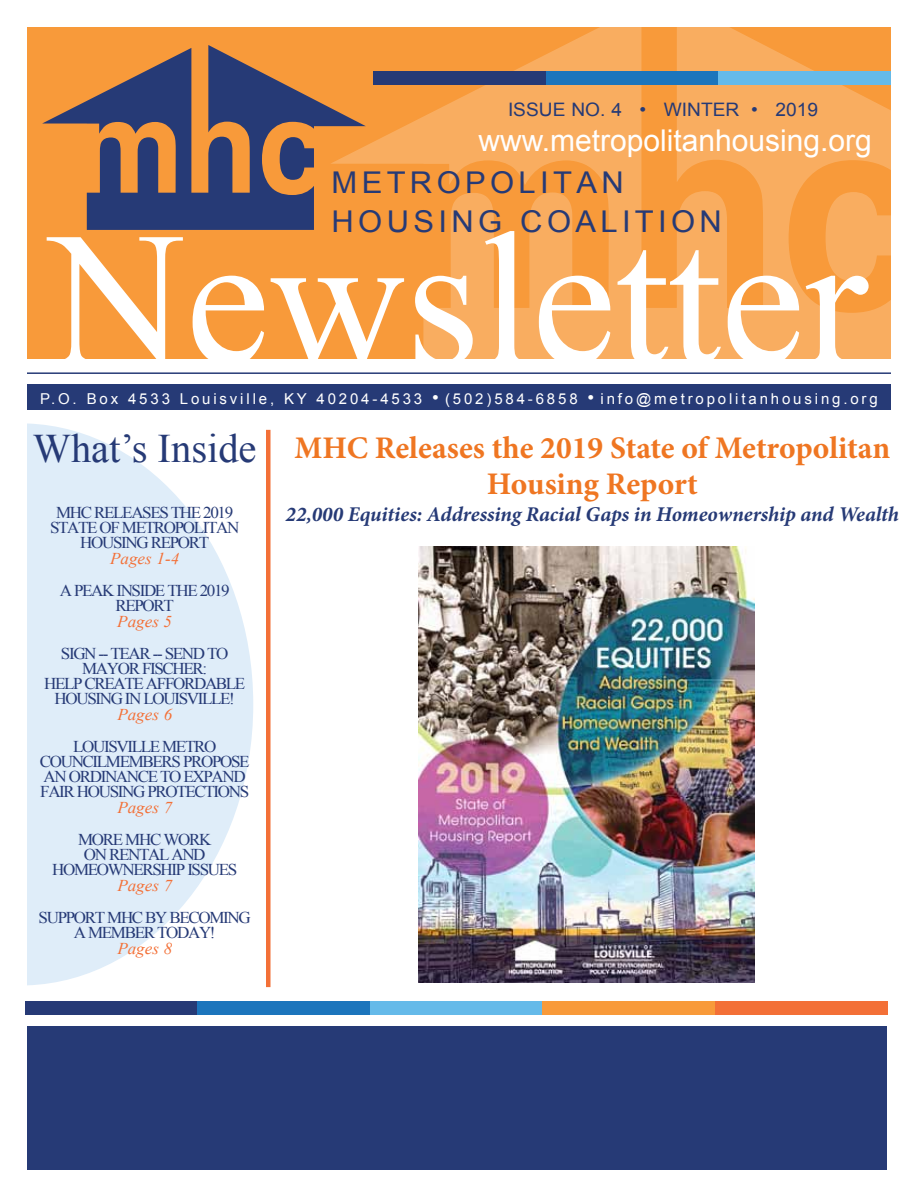
<style>
.page{position:relative;width:918px;height:1188px;background:#fff}
.page>*{position:absolute;margin:0;border:0;box-sizing:border-box;transform-origin:0 0}
.t1{font:40.5px "Times New Roman";color:#263a76}
.t2{font:700 31.5px/36px "Minion Pro";color:#ef7622;text-align:center}
.t3{font:30px "Arial";letter-spacing:.14em;color:#263a76}
.t4{font:30px "Arial";color:#fff}
.t5{font:italic 700 21px "Minion Pro";letter-spacing:-.005em;color:#263a76}
.t6{font:18.6px "Arial";color:#263a76}
.t7{font:16.5px/15px "Times New Roman";letter-spacing:-.08em;color:#263a76;text-align:center}
.t8{font:italic 16.5px "Times New Roman";color:#f37037}
.t9{font:15px "Arial";letter-spacing:.19em;color:#fff}
.s1{font-size:18.6px}
</style>
<div class="page">
<svg style="left:27px;top:423px;width:226px;height:562px;fill:#dfedf9"></svg>
<div style="left:27px;top:1026px;width:860px;height:144px;background:#263a76"></div>
<div style="left:27px;top:27px;width:864px;height:332px;background:#f89a3a"></div>
<svg style="left:366px;top:27px;width:525px;height:332px;fill:#f9ad60"></svg>
<div style="left:25px;top:1001px;width:172px;height:14px;background:#263a76"></div>
<div style="left:197px;top:1001px;width:173px;height:14px;background:#1c75bc"></div>
<div style="left:370px;top:1001px;width:172px;height:14px;background:#65bae9"></div>
<div style="left:542px;top:1001px;width:173px;height:14px;background:#f89a3a"></div>
<div style="left:715px;top:1001px;width:172px;height:14px;background:#f37037"></div>
<svg style="left:47px;top:231px;width:822px;height:128px"></svg>
<svg style="left:42px;top:45px;width:324px;height:185px"></svg>
<div style="left:373px;top:71px;width:173px;height:14px;background:#263a76"></div>
<div style="left:546px;top:71px;width:172px;height:14px;background:#1c75bc"></div>
<div style="left:718px;top:71px;width:173px;height:14px;background:#65bae9"></div>
<div style="left:27px;top:384px;width:864px;height:26px;background:#263a76"></div>
<hr style="left:27px;top:372px;width:864px;height:2px;background:#263a76">
<div style="left:266px;top:430px;width:5px;height:557px;background:#f37037"></div>
<img style="left:418px;top:546px;width:337px;height:436px">
<p class="t6" style="left:508px;top:98px;width:312px">ISSUE NO. 4 • WINTER • 2019</p>
<h3 class="t4" style="left:478px;top:120px;width:395px">www.metropolitanhousing.org</h3>
<h3 class="t3" style="left:332px;top:163px;width:55px">Metro</h3>
<h3 class="t3" style="left:465px;top:163px;width:155px">politan</h3>
<h3 class="t3" style="left:332px;top:202px;width:50px">Housin</h3>
<h3 class="t3" style="left:478px;top:202px;width:164px">g Coalition</h3>
<p class="t9" style="left:40px;top:389px;width:839px">P.O. Box 4533 Louisville, KY 40204-4533 <span class="s1">•</span> (502)584-6858 <span class="s1">•</span> info@metropolitanhousing.org</p>
<h1 class="t1" style="left:33px;top:421px;width:225px">WHAT’S INSIDE</h1>
<h2 class="t2" style="left:295px;top:430px;width:597px">MHC Releases the 2019 State of Metropolitan<br>Housing Report</h2>
<p class="t5" style="left:286px;top:499px;width:615px">22,000 Equities: Addressing Racial Gaps in Homeownership and Wealth</p>
<p class="t7" style="left:50px;top:505px;width:191px">MHC RELEASES THE 2019<br>STATE OF METROPOLITAN<br>HOUSING REPORT</p>
<p class="t8" style="left:110px;top:547px;width:71px">Pages 1-4</p>
<p class="t7" style="left:60px;top:583px;width:171px">A PEAK INSIDE THE 2019<br>REPORT</p>
<p class="t8" style="left:117px;top:610px;width:56px">Pages 5</p>
<p class="t7" style="left:44px;top:646px;width:203px">SIGN -- TEAR -- SEND TO<br>MAYOR FISCHER:<br>HELP CREATE AFFORDABLE<br>HOUSING IN LOUISVILLE!</p>
<p class="t8" style="left:117px;top:703px;width:56px">Pages 6</p>
<p class="t7" style="left:40px;top:739px;width:211px">LOUISVILLE METRO<br>COUNCILMEMBERS PROPOSE<br>AN ORDINANCE TO EXPAND<br>FAIR HOUSING PROTECTIONS</p>
<p class="t8" style="left:117px;top:796px;width:56px">Pages 7</p>
<p class="t7" style="left:52px;top:832px;width:187px">MORE MHC WORK<br>ON RENTAL AND<br>HOMEOWNERSHIP ISSUES</p>
<p class="t8" style="left:117px;top:874px;width:56px">Pages 7</p>
<p class="t7" style="left:39px;top:910px;width:214px">SUPPORT MHC BY BECOMING<br>A MEMBER TODAY!</p>
<p class="t8" style="left:117px;top:937px;width:56px">Pages 8</p>
</div>
